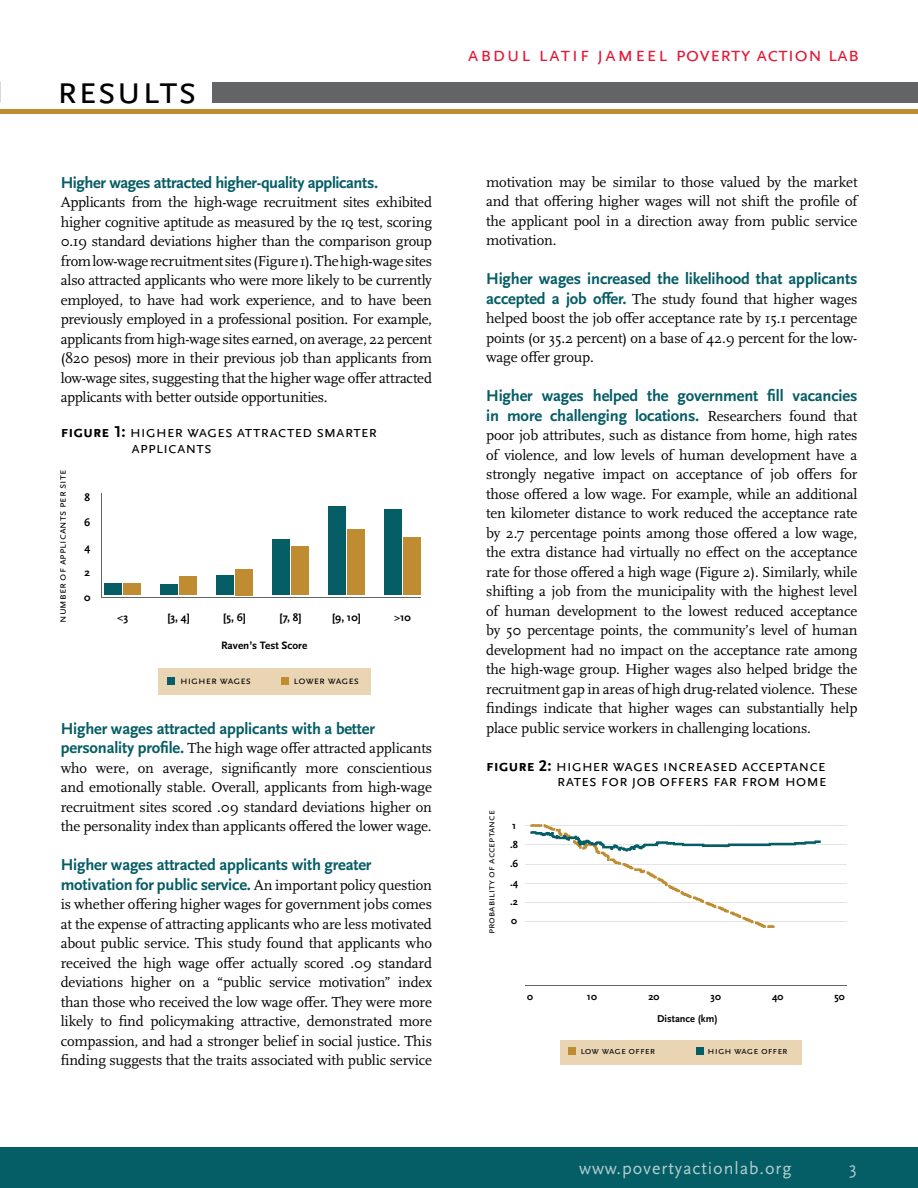
<style>
.page{position:relative;width:918px;height:1188px;background:#fff}
.page>*{position:absolute;margin:0;border:0;box-sizing:border-box;transform-origin:0 0}
.t1{font:40.5px "Scala Sans Caps";letter-spacing:.01em;color:#000}
.t2{font:21px "Scala Sans Caps";letter-spacing:.035em;color:#e31837}
.t3{font:18px "Scala Sans OT";letter-spacing:.05em;color:#fff}
.t4{font:700 16.5px/19.5px "Scala Sans OT";letter-spacing:-.01em;color:#055d65}
.t5{font:16.5px/15.8px "Scala Sans Caps";letter-spacing:-.005em;color:#000}
.t6{font:15px/19.5px "Scala OT";letter-spacing:-.01em;color:#000;text-align:justify}
.t7{font:700 11.25px "Scala Sans OT";color:#000}
.t8{font:11.25px "Scala Sans Caps";color:#000}
.t9{font:10.35px "Scala Sans Caps";color:#000}
.t10{font:700 10.35px/21.8px "Scala Sans OT";color:#000}
.s1{font-weight:700}
.s2{font-family:"Scala Sans OT";font-weight:700;font-size:16.5px;color:#055d65}
.s3{font-family:"Scala OT";font-weight:400;font-size:15px;color:#000}
</style>
<div class="page">
<hr style="left:0;top:109px;width:918px;height:4px;background:#c08c31">
<div style="left:213px;top:82px;width:705px;height:20px;background:#636466"></div>
<div style="left:0;top:1148px;width:918px;height:40px;background:#055d65"></div>
<div style="left:161px;top:585px;width:17px;height:10px;background:#055d65"></div>
<div style="left:180px;top:576px;width:17px;height:19px;background:#c08c31"></div>
<hr style="left:101px;top:597px;width:320px;height:1px;background:#636466">
<div style="left:105px;top:583px;width:17px;height:12px;background:#055d65"></div>
<div style="left:124px;top:583px;width:17px;height:12px;background:#c08c31"></div>
<div style="left:217px;top:576px;width:17px;height:19px;background:#055d65"></div>
<div style="left:235px;top:569px;width:18px;height:26px;background:#c08c31"></div>
<div style="left:272px;top:540px;width:18px;height:55px;background:#055d65"></div>
<div style="left:291px;top:547px;width:18px;height:48px;background:#c08c31"></div>
<div style="left:328px;top:506px;width:18px;height:89px;background:#055d65"></div>
<div style="left:347px;top:530px;width:18px;height:65px;background:#c08c31"></div>
<div style="left:384px;top:509px;width:18px;height:86px;background:#055d65"></div>
<div style="left:403px;top:537px;width:18px;height:58px;background:#c08c31"></div>
<div style="left:158px;top:669px;width:212px;height:26px;background:#e9d5b4"></div>
<div style="left:168px;top:677px;width:7px;height:7px;background:#055d65"></div>
<div style="left:281px;top:677px;width:8px;height:7px;background:#c08c31"></div>
<hr style="left:101px;top:494px;width:1px;height:104px;background:#636466">
<hr style="left:525px;top:985px;width:322px;height:1px;background:#636466">
<hr style="left:525px;top:921px;width:322px;height:1px;background:#e3e4e5">
<hr style="left:525px;top:902px;width:322px;height:1px;background:#e3e4e5">
<hr style="left:525px;top:883px;width:322px;height:1px;background:#e3e4e5">
<hr style="left:525px;top:864px;width:322px;height:1px;background:#e3e4e5">
<hr style="left:525px;top:844px;width:322px;height:1px;background:#e3e4e5">
<hr style="left:525px;top:825px;width:322px;height:1px;background:#e3e4e5">
<div style="left:560px;top:1040px;width:242px;height:24px;background:#e9d5b4"></div>
<div style="left:569px;top:1048px;width:7px;height:7px;background:#c08c31"></div>
<div style="left:696px;top:1048px;width:7px;height:7px;background:#055d65"></div>
<svg style="left:530px;top:824px;width:291px;height:104px"></svg>
<h1 class="t1" style="left:56px;top:67px;width:142px">results</h1>
<p class="t4" style="left:61px;top:173px;width:319px">Higher wages attracted higher-quality applicants.</p>
<p class="t6" style="left:61px;top:193px;width:373px">Applicants from the high-wage recruitment sites exhibited higher cognitive aptitude as measured by the iq test, scoring 0.19 standard deviations higher than the comparison group from low-wage recruitment sites (Figure 1). The high-wage sites also attracted applicants who were more likely to be currently employed, to have had work experience, and to have been previously employed in a professional position. For example, applicants from high-wage sites earned, on average, 22 percent (820 pesos) more in their previous job than applicants from low-wage sites, suggesting that the higher wage offer attracted applicants with better outside opportunities.</p>
<p class="t5" style="left:131px;top:424px;width:247px;text-indent:-71px"><span class="s1">figure 1:</span> higher wages attracted smarter applicants</p>
<p class="t8" style="left:56px;top:623px;width:155px;rotate:-90deg">number of applicants per site</p>
<p class="t7" style="left:85px;top:491px;width:7px">8</p>
<p class="t7" style="left:84px;top:516px;width:8px">6</p>
<p class="t7" style="left:84px;top:541px;width:7px">4</p>
<p class="t7" style="left:85px;top:566px;width:7px">2</p>
<p class="t7" style="left:84px;top:591px;width:8px">0</p>
<p class="t7" style="left:117px;top:611px;width:12px">&lt;3</p>
<p class="t7" style="left:168px;top:611px;width:23px">[3, 4]</p>
<p class="t7" style="left:224px;top:611px;width:23px">[5, 6]</p>
<p class="t7" style="left:280px;top:611px;width:23px">[7, 8]</p>
<p class="t7" style="left:333px;top:611px;width:30px">[9, 10]</p>
<p class="t7" style="left:394px;top:611px;width:18px">&gt;10</p>
<p class="t7" style="left:221px;top:639px;width:88px">Raven’s Test Score</p>
<p class="t8" style="left:180px;top:674px;width:72px">higher wages</p>
<p class="t8" style="left:294px;top:674px;width:67px">lower wages</p>
<p class="t4" style="left:61px;top:719px;width:316px">Higher wages attracted applicants with a better</p>
<p class="t6" style="left:61px;top:739px;width:373px"><span class="s2">personality profile.</span> The high wage offer attracted applicants who were, on average, significantly more conscientious and emotionally stable. Overall, applicants from high-wage recruitment sites scored .09 standard deviations higher on the personality index than applicants offered the lower wage.</p>
<p class="t4" style="left:61px;top:856px;width:373px">Higher wages attracted applicants with greater motivation for public service. <span class="s3">An important policy question</span></p>
<p class="t6" style="left:61px;top:895px;width:373px">is whether offering higher wages for government jobs comes at the expense of attracting applicants who are less motivated about public service. This study found that applicants who received the high wage offer actually scored .09 standard deviations higher on a “public service motivation” index than those who received the low wage offer. They were more likely to find policymaking attractive, demonstrated more compassion, and had a stronger belief in social justice. This finding suggests that the traits associated with public service</p>
<h2 class="t2" style="left:468px;top:43px;width:392px">abdul latif jameel poverty action lab</h2>
<p class="t6" style="left:486px;top:173px;width:373px">motivation may be similar to those valued by the market and that offering higher wages will not shift the profile of the applicant pool in a direction away from public service motivation.</p>
<p class="t4" style="left:486px;top:269px;width:373px">Higher wages increased the likelihood that applicants</p>
<p class="t6" style="left:486px;top:290px;width:373px"><span class="s2">accepted a job offer.</span> The study found that higher wages helped boost the job offer acceptance rate by 15.1 percentage points (or 35.2 percent) on a base of 42.9 percent for the low&shy;wage offer group.</p>
<p class="t4" style="left:486px;top:386px;width:373px">Higher wages helped the government fill vacancies in more challenging locations. <span class="s3">Researchers found that</span></p>
<p class="t6" style="left:486px;top:426px;width:373px">poor job attributes, such as distance from home, high rates of violence, and low levels of human development have a strongly negative impact on acceptance of job offers for those offered a low wage. For example, while an additional ten kilometer distance to work reduced the acceptance rate by 2.7 percentage points among those offered a low wage, the extra distance had virtually no effect on the acceptance rate for those offered a high wage (Figure 2). Similarly, while shifting a job from the municipality with the highest level of human development to the lowest reduced acceptance by 50 percentage points, the community’s level of human development had no impact on the acceptance rate among the high-wage group. Higher wages also helped bridge the recruitment gap in areas of high drug-related violence. These findings indicate that higher wages can substantially help place public service workers in challenging locations.</p>
<p class="t5" style="left:486px;top:758px;width:342px;text-align:right"><span class="s1">figure 2:</span> higher wages increased acceptance rates for job offers far from home</p>
<p class="t9" style="left:485px;top:934px;width:125px;rotate:-90deg">probability of acceptance</p>
<p class="t10" style="left:512px;top:815px;width:6px">1</p>
<p class="t10" style="left:510px;top:834px;width:9px">.8</p>
<p class="t10" style="left:510px;top:853px;width:10px">.6</p>
<p class="t10" style="left:510px;top:872px;width:10px">.4</p>
<p class="t10" style="left:510px;top:891px;width:9px">.2</p>
<p class="t10" style="left:511px;top:910px;width:7px">0</p>
<p class="t10" style="left:527px;top:986px;width:7px">0</p>
<p class="t10" style="left:587px;top:986px;width:11px">10</p>
<p class="t10" style="left:657px;top:986px;width:62px;text-indent:-9px">20<br>Distance (km)</p>
<p class="t10" style="left:711px;top:986px;width:12px">30</p>
<p class="t10" style="left:772px;top:986px;width:13px">40</p>
<p class="t10" style="left:835px;top:986px;width:12px">50</p>
<p class="t9" style="left:580px;top:1045px;width:76px">low wage offer</p>
<p class="t9" style="left:708px;top:1045px;width:81px">high wage offer</p>
<p class="t3" style="left:579px;top:1159px;width:214px">www.povertyactionlab.org</p>
<p class="t3" style="left:849px;top:1159px;width:9px">3</p>
</div>
